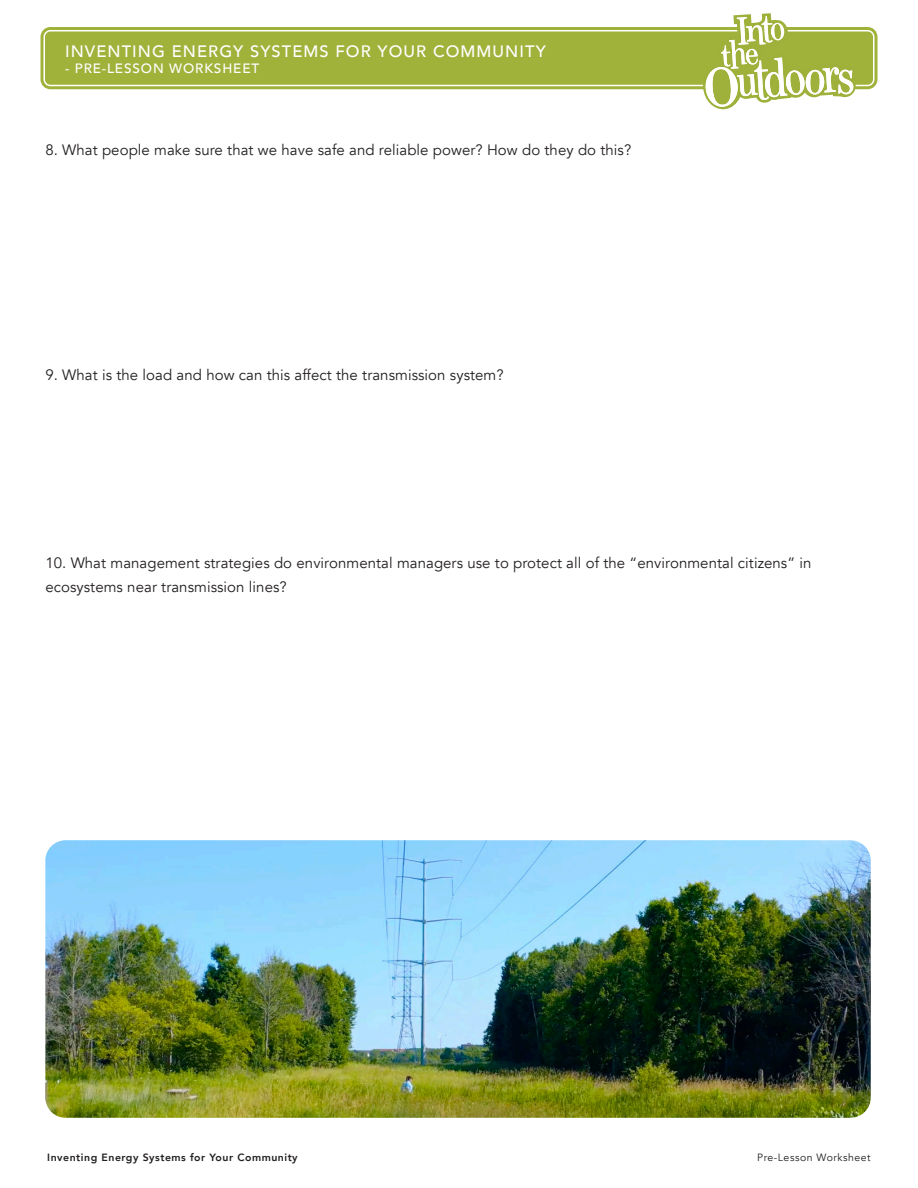
<style>
.page{position:relative;width:918px;height:1188px;background:#fff}
.page>*{position:absolute;margin:0;border:0;box-sizing:border-box;transform-origin:0 0}
.t1{font:500 16.5px "Avenir";letter-spacing:.065em;color:#fff}
.body{font:15px/24px "Avenir";letter-spacing:.005em;color:#231f20}
.t2{font:500 13.5px "Avenir";letter-spacing:.065em;color:#fff}
.t3{font:800 10.5px "Avenir";letter-spacing:.05em;color:#231f20}
.t4{font:10.5px "Avenir";letter-spacing:.05em;color:#231f20}
</style>
<div class="page">
<div style="left:45px;top:32px;width:828px;height:53px;background:#a1b23b;border-radius:5px"></div>
<div style="left:40px;top:27px;width:837px;height:62px;border:3px solid #a1b23b;border-radius:8px"></div>
<div style="left:47px;top:33px;width:824px;height:50px;border:3px solid #a1b23b;border-radius:2px"></div>
<svg style="left:702px;top:13px;width:154px;height:97px"></svg>
<img style="left:45px;top:840px;width:826px;height:278px">
<p class="t1" style="left:65px;top:37px;width:482px">INVENTING ENERGY SYSTEMS FOR YOUR COMMUNITY</p>
<p class="t2" style="left:65px;top:57px;width:196px">- PRE-LESSON WORKSHEET</p>
<p class="body" style="left:45px;top:139px;width:587px">8. What people make sure that we have safe and reliable power? How do they do this?</p>
<p class="body" style="left:45px;top:364px;width:460px">9. What is the load and how can this affect the transmission system?</p>
<p class="body" style="left:45px;top:551px;width:768px">10. What management strategies do environmental managers use to protect all of the “environmental citizens” in ecosystems near transmission lines?</p>
<p class="t3" style="left:47px;top:1149px;width:252px">Inventing Energy Systems for Your Community</p>
<p class="t4" style="left:757px;top:1151px;width:115px">Pre-Lesson Worksheet</p>
</div>
